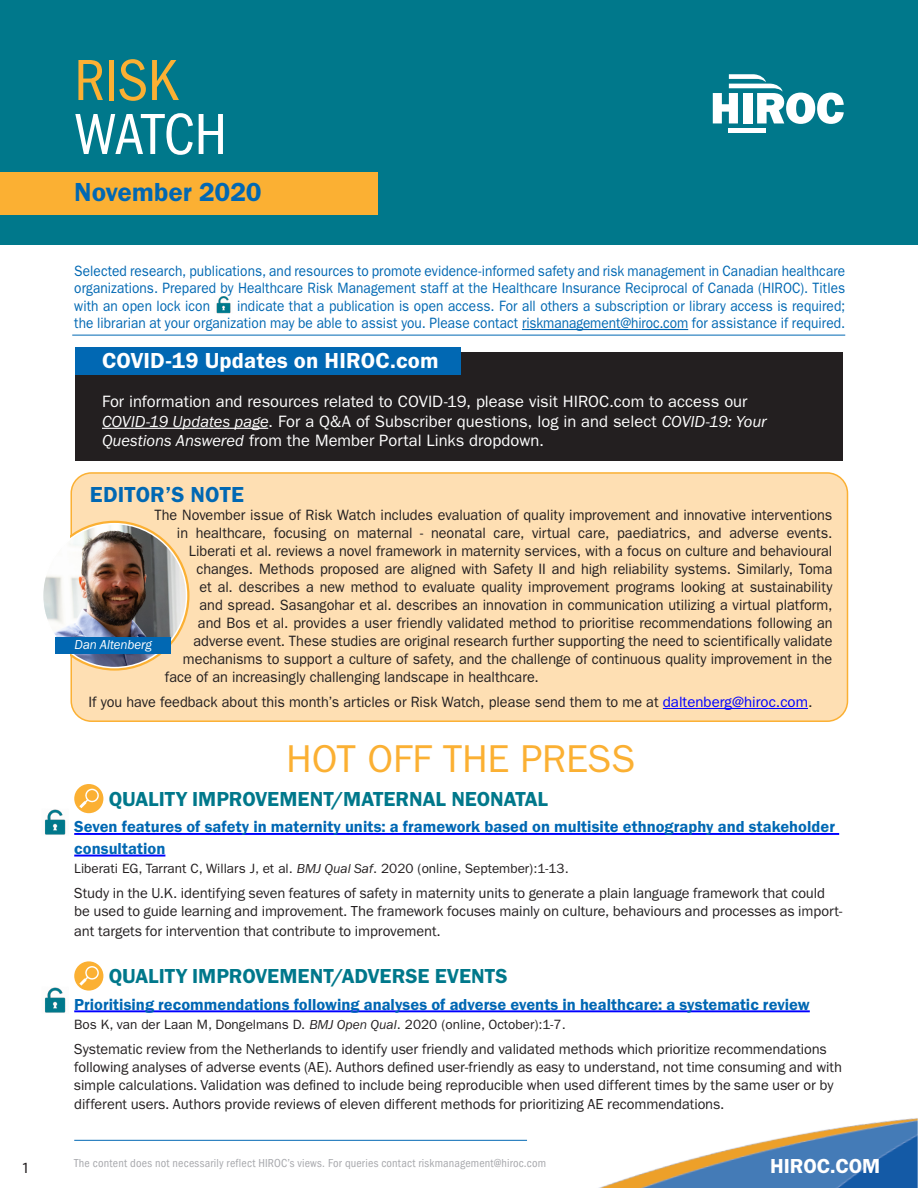
<style>
.page{position:relative;width:918px;height:1188px;background:#fff}
.page>*{position:absolute;margin:0;border:0;box-sizing:border-box;transform-origin:0 0}
.t1{font:condensed 60px "Franklin Gothic LT";letter-spacing:-.015em;color:#fff}
.t2{font:condensed 60px "Franklin Gothic LT";color:#fbb033}
.t3{font:39px "Franklin Gothic";letter-spacing:-.01em;color:#fbb033}
.t4{font:27px "Franklin Gothic URW Dem";letter-spacing:-.005em;color:#0168b3}
.List_Paragraph{font:22.5px "Franklin Gothic URW Dem";letter-spacing:.01em;color:#fff}
.List_Paragraph-2{font:22.5px "Franklin Gothic URW Dem";letter-spacing:.01em;color:#0168b3}
.t5{font:21px "Franklin Gothic URW Dem";color:#00788b}
.t6{font:21px "Franklin Gothic URW Dem";color:#fff}
.List_Paragraph-3{font:16.5px/19.8px "Franklin Gothic";color:#fff}
.t7{font:16.5px/21.6px "Franklin Gothic URW Dem";color:#0168b3}
.t8{font:15px "Franklin Gothic";color:#231f20;scale:.96 1}
.t9{font:15px/18px "Franklin Gothic URW Boo";letter-spacing:-.005em;color:#231f20}
.Body_Text{font:15px/17.4px "Franklin Gothic";letter-spacing:.005em;color:#0168b3;text-align:justify;scale:.91 1}
.t10{font:500 15px "Whitney";color:#231f20}
.t11{font:13.5px "Franklin Gothic";color:#231f20}
.t12{font:13.5px "Franklin Gothic URW Boo Ita";letter-spacing:-.005em;color:#fff;scale:.96 1}
.t13{font:condensed 12px "Franklin Gothic LT";letter-spacing:.015em;color:#a8a9ad}
.s1{font-family:"Franklin Gothic URW Boo Ita"}
.s2{color:#00f}
.s3{font-style:italic}
</style>
<div class="page">
<div style="left:0;top:0;width:918px;height:244px;background:#00788b"></div>
<div style="left:0;top:173px;width:378px;height:42px;background:#fbb033"></div>
<hr style="left:74px;top:833px;width:765px;height:2px;background:#00f">
<hr style="left:74px;top:855px;width:91px;height:2px;background:#00f">
<hr style="left:74px;top:1010px;width:736px;height:2px;background:#00f">
<div style="left:74px;top:784px;width:29px;height:29px;background:#fbb033;border-radius:50%"></div>
<svg style="left:79px;top:789px;width:20px;height:19px"></svg>
<svg style="left:74px;top:961px;width:29px;height:30px"></svg>
<svg style="left:79px;top:966px;width:20px;height:20px"></svg>
<hr style="left:74px;top:1140px;width:453px;height:1px;background:#0168b3">
<hr style="left:522px;top:329px;width:166px;height:1px;background:#0168b3">
<img style="left:216px;top:296px;width:15px;height:18px">
<hr style="left:72px;top:335px;width:773px;height:1px;background:#0168b3">
<div style="left:729px;top:128px;width:37px;height:5px;background:#fff"></div>
<svg style="left:713px;top:74px;width:131px;height:50px"></svg>
<div style="left:75px;top:352px;width:768px;height:108px;background:#231f20"></div>
<hr style="left:102px;top:428px;width:166px;height:1px;background:#fff">
<div style="left:75px;top:347px;width:385px;height:27px;background:#0168b3"></div>
<img style="left:486px;top:1118px;width:432px;height:70px">
<div style="left:71px;top:473px;width:777px;height:248px;background:#fedfb3;border-radius:20px"></div>
<hr style="left:663px;top:708px;width:145px;height:1px;background:#00f">
<div style="left:70px;top:472px;width:778px;height:250px;border:2px solid #fbb033;border-radius:20px"></div>
<div style="left:40px;top:521px;width:150px;height:150px;border:6px solid #fbb033;border-radius:50%"></div>
<div style="left:28px;top:513px;width:42px;height:184px;background:#fff"></div>
<img style="left:43px;top:524px;width:144px;height:144px;border-radius:72px">
<div style="left:55px;top:637px;width:116px;height:16px;background:#0168b3"></div>
<img style="left:45px;top:809px;width:21px;height:26px">
<img style="left:45px;top:987px;width:21px;height:26px">
<p class="t10" style="left:23px;top:1158px;width:7px">1</p>
<p class="t2" style="left:74px;top:46px;width:105px">RISK</p>
<p class="t1" style="left:74px;top:100px;width:154px">WATCH</p>
<p class="t4" style="left:74px;top:176px;width:189px">November 2020</p>
<p class="Body_Text" style="left:74px;top:262px;width:849px">Selected research, publications, and resources to promote evidence-informed safety and risk management in Canadian healthcare organizations. Prepared by Healthcare Risk Management staff at the Healthcare Insurance Reciprocal of Canada (HIROC). Titles with an open lock icon</p>
<p class="Body_Text" style="left:74px;top:297px;width:849px;text-align:right">indicate that a publication is open access. For all others a subscription or library access is required;<br>the librarian at your organization may be able to assist you. Please contact riskmanagement@hiroc.com for assistance if required.</p>
<p class="List_Paragraph" style="left:102px;top:347px;width:338px">COVID-19 Updates on HIROC.com</p>
<p class="List_Paragraph-3" style="left:102px;top:391px;width:647px">For information and resources related to COVID-19, please visit HIROC.com to access our</p>
<p class="List_Paragraph-3" style="left:102px;top:411px;width:666px"><span class="s1">COVID-19 Updates page</span>. For a Q&amp;A of Subscriber questions, log in and select <span class="s1">COVID-19: Your<br>Questions Answered</span> from the Member Portal Links dropdown.</p>
<p class="List_Paragraph-2" style="left:90px;top:481px;width:155px">EDITOR’S NOTE</p>
<p class="t8" style="left:154px;top:507px;width:708px">The November issue of Risk Watch includes evaluation of quality improvement and innovative interventions</p>
<p class="t8" style="left:177px;top:525px;width:684px">in healthcare, focusing on maternal - neonatal care, virtual care, paediatrics, and adverse events.</p>
<p class="t8" style="left:189px;top:543px;width:672px">Liberati et al. reviews a novel framework in maternity services, with a focus on culture and behavioural</p>
<p class="t8" style="left:196px;top:561px;width:664px">changes. Methods proposed are aligned with Safety II and high reliability systems. Similarly, Toma</p>
<p class="t8" style="left:199px;top:579px;width:661px">et al. describes a new method to evaluate quality improvement programs looking at sustainability</p>
<p class="t8" style="left:199px;top:597px;width:661px">and spread. Sasangohar et al. describes an innovation in communication utilizing a virtual platform,</p>
<p class="t8" style="left:198px;top:615px;width:662px">and Bos et al. provides a user friendly validated method to prioritise recommendations following an</p>
<p class="t8" style="left:193px;top:633px;width:667px">adverse event. These studies are original research further supporting the need to scientifically validate</p>
<p class="t8" style="left:183px;top:651px;width:678px">mechanisms to support a culture of safety, and the challenge of continuous quality improvement in the</p>
<p class="t8" style="left:165px;top:669px;width:391px">face of an increasingly challenging landscape in healthcare.</p>
<p class="t8" style="left:88px;top:693px;width:756px">If you have feedback about this month’s articles or Risk Watch, please send them to me at <span class="s2">daltenberg@hiroc.com</span>.</p>
<p class="t12" style="left:75px;top:636px;width:82px">Dan Altenberg</p>
<p class="t3" style="left:286px;top:737px;width:351px">HOT OFF THE PRESS</p>
<p class="t5" style="left:109px;top:786px;width:441px">QUALITY IMPROVEMENT/MATERNAL NEONATAL</p>
<p class="t7" style="left:74px;top:816px;width:762px">Seven features of safety in maternity units: a framework based on multisite ethnography and stakeholder consultation</p>
<p class="t11" style="left:74px;top:861px;width:496px">Liberati EG, Tarrant C, Willars J, et al. <span class="s3">BMJ Qual Saf</span>. 2020 (online, September):1-13.</p>
<p class="t9" style="left:74px;top:884px;width:770px">Study in the U.K. identifying seven features of safety in maternity units to generate a plain language framework that could be used to guide learning and improvement. The framework focuses mainly on culture, behaviours and processes as import-</p>
<p class="t9" style="left:74px;top:921px;width:368px">ant targets for intervention that contribute to improvement.</p>
<p class="t5" style="left:109px;top:963px;width:400px">QUALITY IMPROVEMENT/ADVERSE EVENTS</p>
<p class="t7" style="left:74px;top:993px;width:737px">Prioritising recommendations following analyses of adverse events in healthcare: a systematic review</p>
<p class="t11" style="left:74px;top:1017px;width:493px">Bos K, van der Laan M, Dongelmans D. <span class="s3">BMJ Open Qual</span>. 2020 (online, October):1-7.</p>
<p class="t9" style="left:74px;top:1040px;width:769px">Systematic review from the Netherlands to identify user friendly and validated methods which prioritize recommendations following analyses of adverse events (AE). Authors defined user-friendly as easy to understand, not time consuming and with simple calculations. Validation was defined to include being reproducible when used different times by the same user or by</p>
<p class="t9" style="left:74px;top:1095px;width:651px">different users. Authors provide reviews of eleven different methods for prioritizing AE recommendations.</p>
<p class="t13" style="left:74px;top:1156px;width:473px">The content does not necessarily reflect HIROC’s views. For queries contact riskmanagement@hiroc.com</p>
<h3 class="t6" style="left:770px;top:1153px;width:112px">HIROC.COM</h3>
</div>
